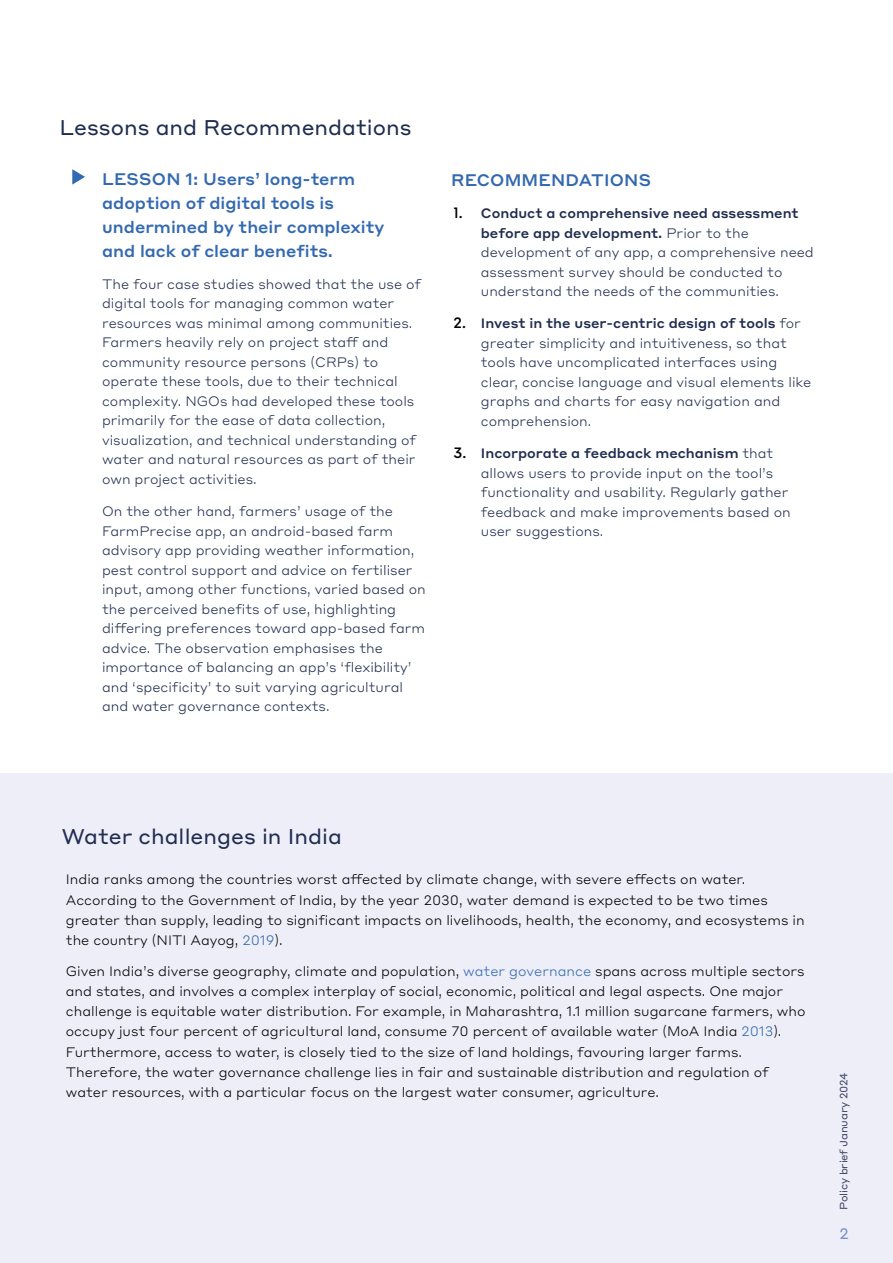
<style>
.page{position:relative;width:893px;height:1263px;background:#fff}
.page>*{position:absolute;margin:0;border:0;box-sizing:border-box;transform-origin:0 0}
.t1{font:21px "Styrene A";color:#202d50}
.t2{font:500 16.5px/24px "Styrene A";color:#3369b0}
.t3{font:15px "Styrene A";color:#7991c9}
.t4{font:300 13.5px/19.5px "Styrene A";color:#202d50}
.t5{font:300 13.5px/20.2px "Styrene A";color:#000}
.t6{font:10.5px "Styrene A";letter-spacing:-.02em;color:#444769}
.s1{font-family:"Pangea";font-weight:500;font-size:15px;color:#000}
.s2{font-weight:500}
.s3{color:#3369b0}
</style>
<div class="page">
<div style="left:0;top:774px;width:893px;height:489px;background:#edeef8"></div>
<svg style="left:72px;top:169px;width:13px;height:16px"></svg>
<h1 class="t1" style="left:59px;top:110px;width:354px">Lessons and Recommendations</h1>
<p class="t2" style="left:102px;top:165px;width:284px">LESSON 1: Users’ long-term adoption of digital tools is undermined by their complexity and lack of clear benefits.</p>
<p class="t4" style="left:102px;top:273px;width:320px">The four case studies showed that the use of digital tools for managing common water resources was minimal among communities.<br>Farmers heavily rely on project staff and community resource persons (CRPs) to operate these tools, due to their technical complexity. NGOs had developed these tools primarily for the ease of data collection, visualization, and technical understanding of water and natural resources as part of their own project activities.</p>
<p class="t4" style="left:102px;top:500px;width:325px">On the other hand, farmers’ usage of the FarmPrecise app, an android-based farm advisory app providing weather information, pest control support and advice on fertiliser input, among other functions, varied based on the perceived benefits of use, highlighting differing preferences toward app-based farm advice. The observation emphasises the importance of balancing an app’s ‘flexibility’ and ‘specificity’ to suit varying agricultural and water governance contexts.</p>
<p class="t2" style="left:451px;top:167px;width:201px">RECOMMENDATIONS</p>
<p class="t4" style="left:481px;top:203px;width:334px;text-indent:-27px"><span class="s1">1.</span> <span class="s2">Conduct a comprehensive need assessment before app development.</span> Prior to the development of any app, a comprehensive need assessment survey should be conducted to understand the needs of the communities.</p>
<p class="t4" style="left:481px;top:313px;width:332px;text-indent:-27px"><span class="s1">2.</span> <span class="s2">Invest in the user-centric design of tools</span> for greater simplicity and intuitiveness, so that tools have uncomplicated interfaces using clear, concise language and visual elements like graphs and charts for easy navigation and comprehension.</p>
<p class="t4" style="left:481px;top:443px;width:311px;text-indent:-27px"><span class="s1">3.</span> <span class="s2">Incorporate a feedback mechanism</span> that allows users to provide input on the tool’s functionality and usability. Regularly gather feedback and make improvements based on user suggestions.</p>
<h1 class="t1" style="left:62px;top:819px;width:282px">Water challenges in India</h1>
<p class="t5" style="left:66px;top:868px;width:740px">India ranks among the countries worst affected by climate change, with severe effects on water.<br>According to the Government of India, by the year 2030, water demand is expected to be two times greater than supply, leading to significant impacts on livelihoods, health, the economy, and ecosystems in the country (NITI Aayog, <span class="s3">2019</span>).</p>
<p class="t5" style="left:66px;top:959px;width:741px">Given India’s diverse geography, climate and population, <span class="s3">water governance</span> spans across multiple sectors and states, and involves a complex interplay of social, economic, political and legal aspects. One major challenge is equitable water distribution. For example, in Maharashtra, 1.1 million sugarcane farmers, who occupy just four percent of agricultural land, consume 70 percent of available water (MoA India <span class="s3">2013</span>).<br>Furthermore, access to water, is closely tied to the size of land holdings, favouring larger farms.<br>Therefore, the water governance challenge lies in fair and sustainable distribution and regulation of water resources, with a particular focus on the largest water consumer, agriculture.</p>
<p class="t6" style="left:835px;top:1210px;width:138px;rotate:-90deg">Policy brief January 2024</p>
<p class="t3" style="left:839px;top:1221px;width:11px">2</p>
</div>
